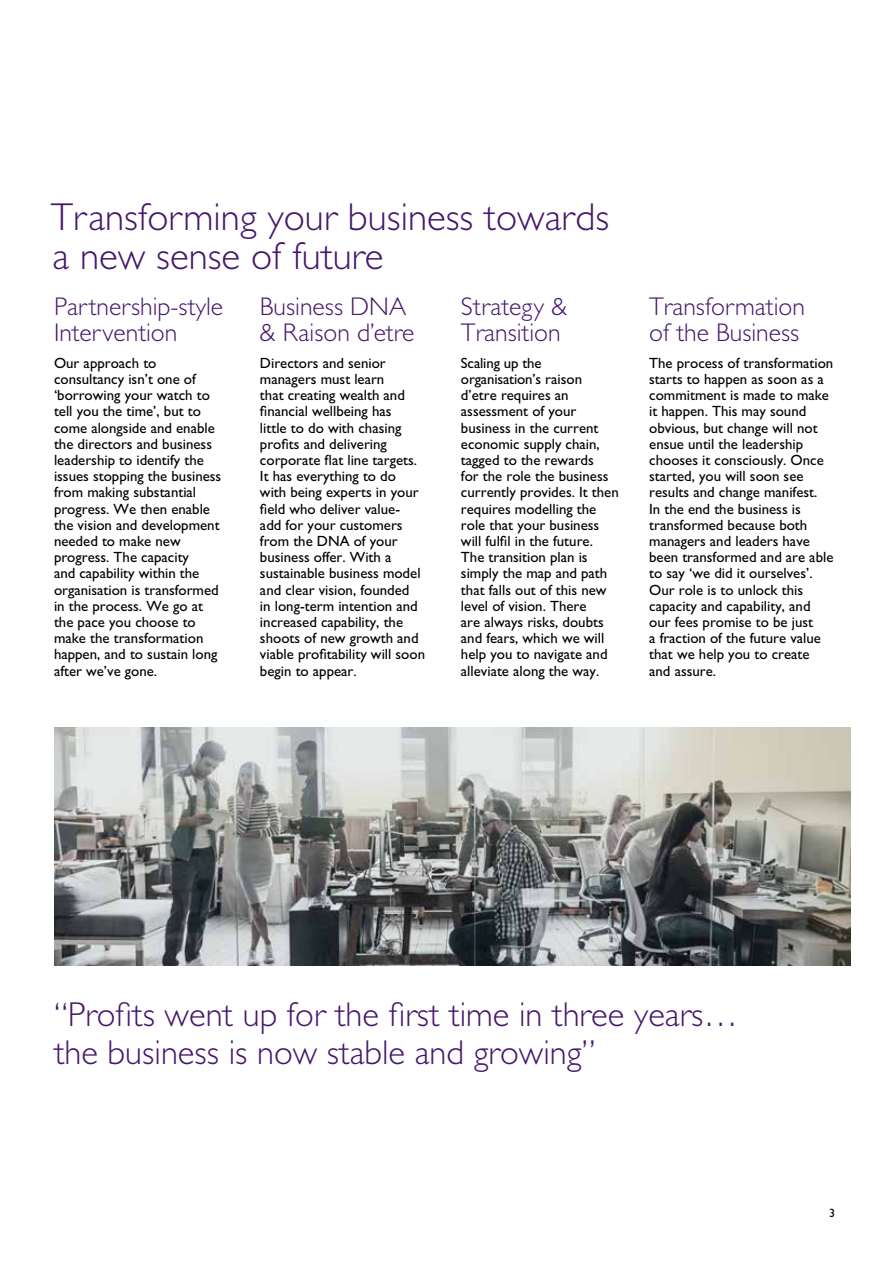
<style>
.page{position:relative;width:893px;height:1263px;background:#fff}
.page>*{position:absolute;margin:0;border:0;box-sizing:border-box;transform-origin:0 0}
.t1{font:300 39px/38.8px "M Gill Sans";color:#46166b}
.t2{font:300 34.65px/37.5px "M Gill Sans";color:#46166b}
.t3{font:300 25.65px/25.7px "M Gill Sans";color:#46166b}
.t4{font:14.85px/16.2px "M Gill Sans";color:#000}
.t5{font:12px "M Gill Sans";color:#000}
</style>
<div class="page">
<img style="left:54px;top:727px;width:796px;height:238px">
<h1 class="t1" style="left:51px;top:198px;width:560px">Transforming your business towards a new sense of future</h1>
<h3 class="t3" style="left:54px;top:294px;width:171px">Partnership-style<br>Intervention</h3>
<p class="t4" style="left:54px;top:355px;width:169px">Our approach to consultancy isn’t one of ‘borrowing your watch to tell you the time’, but to come alongside and enable the directors and business leadership to identify the issues stopping the business from making substantial progress. We then enable the vision and development needed to make new progress. The capacity<br>and capability within the organisation is transformed in the process. We go at the pace you choose to make the transformation happen, and to sustain long after we’ve gone.</p>
<h3 class="t3" style="left:461px;top:294px;width:108px">Strategy &amp;<br>Transition</h3>
<p class="t4" style="left:461px;top:355px;width:159px">Scaling up the organisation’s raison d’etre requires an assessment of your business in the current economic supply chain, tagged to the rewards<br>for the role the business currently provides. It then requires modelling the role that your business will fulfil in the future.<br>The transition plan is simply the map and path that falls out of this new level of vision. There<br>are always risks, doubts and fears, which we will help you to navigate and alleviate along the way.</p>
<h3 class="t3" style="left:260px;top:294px;width:156px">Business DNA &amp; Raison d’etre</h3>
<p class="t4" style="left:260px;top:355px;width:167px">Directors and senior managers must learn<br>that creating wealth and financial wellbeing has<br>little to do with chasing profits and delivering corporate flat line targets.<br>It has everything to do with being experts in your field who deliver value&shy;add for your customers from the DNA of your business offer. With a sustainable business model and clear vision, founded<br>in long-term intention and increased capability, the shoots of new growth and viable profitability will soon begin to appear.</p>
<h3 class="t3" style="left:649px;top:294px;width:157px">Transformation of the Business</h3>
<p class="t4" style="left:649px;top:355px;width:186px">The process of transformation starts to happen as soon as a commitment is made to make it happen. This may sound obvious, but change will not ensue until the leadership chooses it consciously. Once started, you will soon see results and change manifest.<br>In the end the business is transformed because both managers and leaders have been transformed and are able to say ‘we did it ourselves’.<br>Our role is to unlock this capacity and capability, and our fees promise to be just<br>a fraction of the future value that we help you to create and assure.</p>
<h2 class="t2" style="left:54px;top:996px;width:686px">“Profits went up for the first time in three years… the business is now stable and growing”</h2>
<p class="t5" style="left:829px;top:1206px;width:7px">3</p>
</div>
